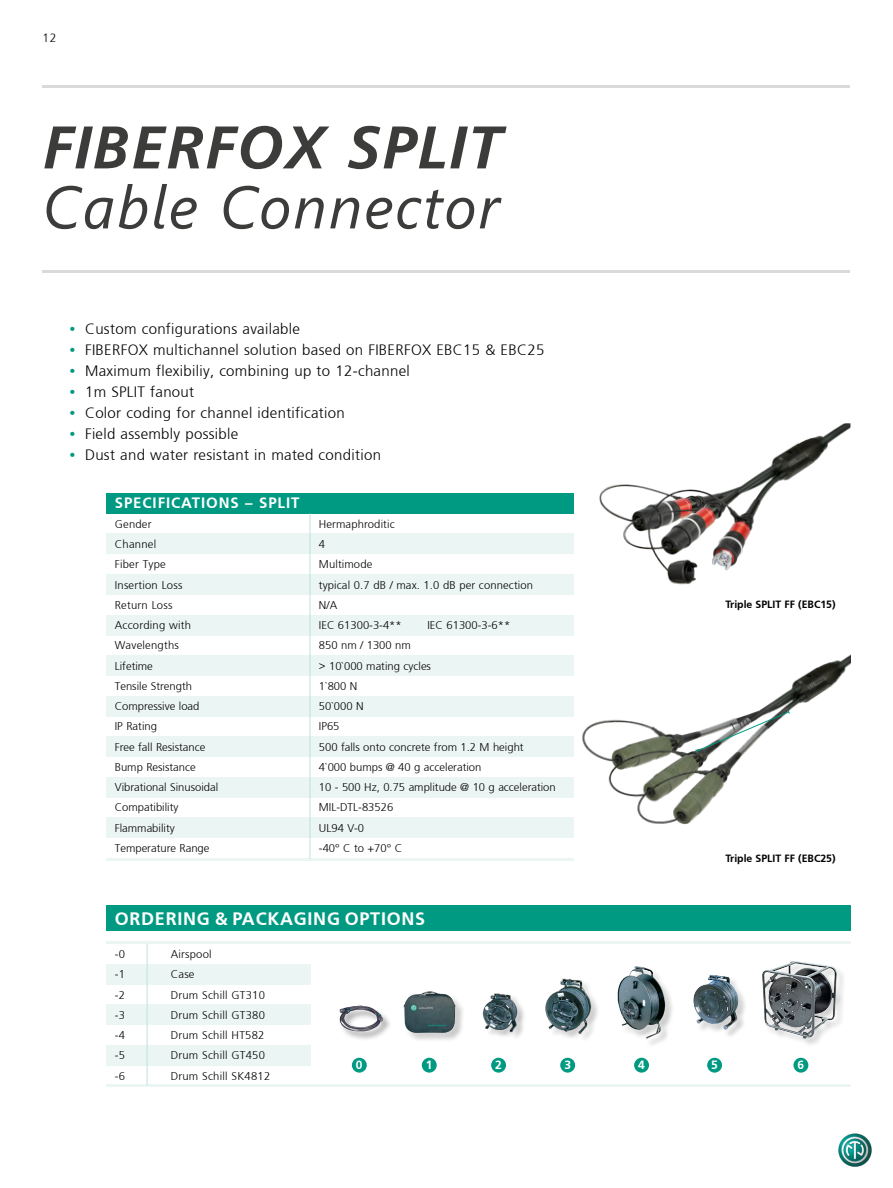
<style>
.page{position:relative;width:893px;height:1188px;background:#fff}
.page>*{position:absolute;margin:0;border:0;box-sizing:border-box;transform-origin:0 0}
.t1{font:italic 60px "Segoe UI";letter-spacing:.03em;color:#3c3c3b}
.t2{font:italic 700 60px "Frutiger";letter-spacing:.03em;color:#3c3c3b}
.t3{font:700 18px "Frutiger";letter-spacing:.04em;color:#fff}
.t4{font:300 15px/21px "Frutiger";letter-spacing:.02em;color:#000}
.t5{font:700 15px "Frutiger";letter-spacing:.06em;color:#fff}
.t6{font:700 12px/21px "Frutiger";color:#009982;text-align:justify}
.t7{font:700 12px "Frutiger";color:#fff}
.t8{font:300 12px "Frutiger";color:#000}
.t9{font:300 11.25px/20.2px "Frutiger";color:#000}
.t10{font:300 11.25px "Frutiger";letter-spacing:.02em;color:#000}
.t11{font:700 10.5px "Frutiger";color:#000}
</style>
<div class="page">
<img style="left:838px;top:1133px;width:34px;height:34px">
<img style="left:599px;top:423px;width:251px;height:162px">
<img style="left:582px;top:655px;width:268px;height:170px">
<div style="left:106px;top:493px;width:468px;height:20px;background:#009982"></div>
<div style="left:106px;top:534px;width:468px;height:20px;background:#ebf5f4"></div>
<div style="left:106px;top:964px;width:204px;height:20px;background:#ebf5f4"></div>
<div style="left:106px;top:615px;width:468px;height:20px;background:#ebf5f4"></div>
<div style="left:106px;top:1045px;width:204px;height:21px;background:#ebf5f4"></div>
<div style="left:106px;top:656px;width:468px;height:20px;background:#ebf5f4"></div>
<div style="left:106px;top:696px;width:468px;height:20px;background:#ebf5f4"></div>
<div style="left:106px;top:737px;width:468px;height:20px;background:#ebf5f4"></div>
<div style="left:106px;top:777px;width:468px;height:20px;background:#ebf5f4"></div>
<div style="left:106px;top:818px;width:468px;height:20px;background:#ebf5f4"></div>
<hr style="left:106px;top:859px;width:468px;height:2px;background:#ebf5f4">
<hr style="left:106px;top:1085px;width:744px;height:2px;background:#ebf5f4">
<hr style="left:106px;top:942px;width:744px;height:2px;background:#ebf5f4">
<div style="left:106px;top:574px;width:468px;height:20px;background:#ebf5f4"></div>
<div style="left:106px;top:1005px;width:204px;height:20px;background:#ebf5f4"></div>
<hr style="left:310px;top:513px;width:1px;height:346px;background:#bfe1db">
<hr style="left:147px;top:944px;width:1px;height:141px;background:#bfe1db">
<hr style="left:43px;top:85px;width:807px;height:2px;background:#dadada">
<hr style="left:43px;top:270px;width:807px;height:3px;background:#dadada">
<div style="left:106px;top:906px;width:744px;height:25px;background:#009982"></div>
<img style="left:762px;top:961px;width:75px;height:78px">
<div style="left:339px;top:1005px;width:54px;height:37px;background:#000;opacity:.3"></div>
<img style="left:339px;top:1005px;width:45px;height:28px">
<svg style="left:650px;top:987px;width:22px;height:58px"></svg>
<img style="left:617px;top:966px;width:48px;height:73px">
<img style="left:693px;top:975px;width:47px;height:55px">
<img style="left:545px;top:978px;width:53px;height:58px">
<svg style="left:490px;top:1033px;width:32px;height:4px"></svg>
<img style="left:482px;top:993px;width:42px;height:40px">
<div style="left:395px;top:984px;width:69px;height:57px;background:#fff;opacity:.88"></div>
<img style="left:402px;top:991px;width:55px;height:42px">
<div style="left:422px;top:1058px;width:15px;height:15px;background:#009982;border-radius:50%"></div>
<div style="left:491px;top:1058px;width:15px;height:15px;background:#009982;border-radius:50%"></div>
<div style="left:560px;top:1058px;width:15px;height:15px;background:#009982;border-radius:50%"></div>
<div style="left:634px;top:1058px;width:15px;height:15px;background:#009982;border-radius:50%"></div>
<div style="left:707px;top:1058px;width:15px;height:15px;background:#009982;border-radius:50%"></div>
<div style="left:793px;top:1058px;width:15px;height:15px;background:#009982;border-radius:50%"></div>
<div style="left:352px;top:1058px;width:15px;height:15px;background:#009982;border-radius:50%"></div>
<svg style="left:695px;top:709px;width:95px;height:45px"></svg>
<p class="t8" style="left:43px;top:31px;width:15px">12</p>
<h1 class="t2" style="left:43px;top:112px;width:460px">FIBERFOX SPLIT</h1>
<h1 class="t1" style="left:43px;top:151px;width:459px">Cable Connector</h1>
<p class="t6" style="left:69px;top:318px;width:7px">• • • • • • •</p>
<p class="t4" style="left:85px;top:319px;width:461px">Custom configurations available<br>FIBERFOX multichannel solution based on FIBERFOX EBC15 &amp; EBC25<br>Maximum flexibiliy, combining up to 12-channel<br>1m SPLIT fanout<br>Color coding for channel identification<br>Field assembly possible<br>Dust and water resistant in mated condition</p>
<h3 class="t5" style="left:115px;top:494px;width:186px">SPECIFICATIONS – SPLIT</h3>
<p class="t9" style="left:115px;top:514px;width:105px">Gender<br>Channel<br>Fiber Type<br>Insertion Loss<br>Return Loss<br>According with<br>Wavelengths<br>Lifetime<br>Tensile Strength<br>Compressive load<br>IP Rating<br>Free fall Resistance<br>Bump Resistance<br>Vibrational Sinusoidal<br>Compatibility<br>Flammability<br>Temperature Range</p>
<p class="t9" style="left:319px;top:514px;width:216px">Hermaphroditic<br>4<br>Multimode<br>typical 0.7 dB / max. 1.0 dB per connection<br>N/A<br>IEC 61300-3-4**</p>
<p class="t9" style="left:427px;top:615px;width:84px">IEC 61300-3-6**</p>
<p class="t9" style="left:319px;top:635px;width:238px">850 nm / 1300 nm<br>&gt; 10`000 mating cycles<br>1`800 N<br>50`000 N<br>IP65<br>500 falls onto concrete from 1.2 M height<br>4`000 bumps @ 40 g acceleration<br>10 - 500 Hz, 0.75 amplitude @ 10 g acceleration<br>MIL-DTL-83526<br>UL94 V-0<br>-40° C to +70° C</p>
<h2 class="t3" style="left:115px;top:908px;width:312px">ORDERING &amp; PACKAGING OPTIONS</h2>
<p class="t11" style="left:725px;top:598px;width:112px">Triple SPLIT FF (EBC15)</p>
<p class="t11" style="left:725px;top:852px;width:112px">Triple SPLIT FF (EBC25)</p>
<p class="t9" style="left:115px;top:944px;width:12px">-0</p>
<p class="t10" style="left:171px;top:948px;width:42px">Airspool</p>
<p class="t9" style="left:115px;top:964px;width:12px">-1</p>
<p class="t9" style="left:171px;top:964px;width:25px">Case</p>
<p class="t9" style="left:115px;top:985px;width:12px">-2</p>
<p class="t10" style="left:171px;top:988px;width:96px">Drum Schill GT310</p>
<p class="t9" style="left:115px;top:1005px;width:12px">-3</p>
<p class="t10" style="left:171px;top:1009px;width:96px">Drum Schill GT380</p>
<p class="t9" style="left:115px;top:1025px;width:12px">-4</p>
<p class="t10" style="left:171px;top:1029px;width:95px">Drum Schill HT582</p>
<p class="t9" style="left:115px;top:1045px;width:12px">-5</p>
<p class="t10" style="left:171px;top:1049px;width:96px">Drum Schill GT450</p>
<p class="t9" style="left:115px;top:1066px;width:12px">-6</p>
<p class="t10" style="left:171px;top:1069px;width:101px">Drum Schill SK4812</p>
<p class="t7" style="left:356px;top:1058px;width:8px">0</p>
<p class="t7" style="left:426px;top:1058px;width:8px">1</p>
<p class="t7" style="left:495px;top:1058px;width:8px">2</p>
<p class="t7" style="left:564px;top:1058px;width:8px">3</p>
<p class="t7" style="left:638px;top:1058px;width:8px">4</p>
<p class="t7" style="left:711px;top:1058px;width:8px">5</p>
<p class="t7" style="left:798px;top:1058px;width:8px">6</p>
</div>
